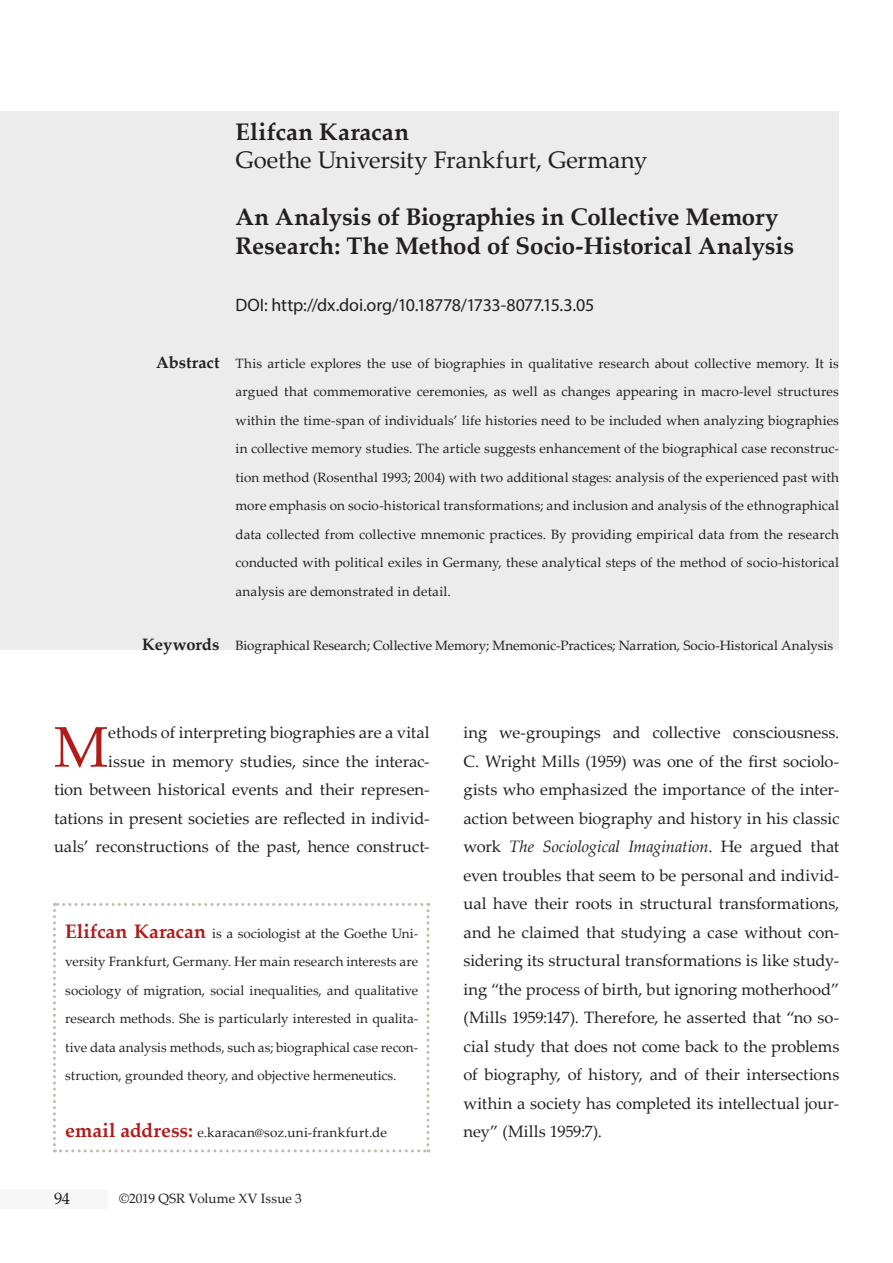
<style>
.page{position:relative;width:893px;height:1263px;background:#fff}
.page>*{position:absolute;margin:0;border:0;box-sizing:border-box;transform-origin:0 0}
.t1{font:57.45px "Palatino Linotype";color:#b11b1a}
.Normalny{font:700 24px/28.5px "Palatino Linotype";color:#231f20}
.Normalny-2{font:24px "Palatino Linotype";letter-spacing:-.005em;color:#231f20}
.Normalny-3{font:18px "Myriad Pro";letter-spacing:-.015em;color:#231f20}
.t2{font:16.5px/28.5px "Palatino Linotype";color:#231f20;text-align:justify}
.t3{font:700 16.5px "Palatino Linotype";color:#231f20}
.Normalny-4{font:13.5px/28.5px "Palatino Linotype";letter-spacing:.005em;color:#231f20;text-align:justify}
.Normalny-5{font:13.5px/28.5px "Palatino Linotype";color:#222;text-align:justify}
.s1{font-weight:700;font-size:19.5px;color:#b11b1a}
.s2{font-style:italic}
</style>
<div class="page">
<div style="left:0;top:1189px;width:108px;height:20px;background:#f7f7f7"></div>
<div style="left:0;top:111px;width:838px;height:539px;background:#ececec"></div>
<svg style="left:53px;top:903px;width:376px;height:249px"></svg>
<p class="Normalny" style="left:235px;top:116px;width:175px">Elifcan Karacan</p>
<p class="Normalny-2" style="left:235px;top:143px;width:413px">Goethe University Frankfurt, Germany</p>
<p class="Normalny" style="left:235px;top:202px;width:560px">An Analysis of Biographies in Collective Memory<br>Research: The Method of Socio-Historical Analysis</p>
<p class="Normalny-3" style="left:235px;top:293px;width:360px">DOI: http://dx.doi.org/10.18778/1733-8077.15.3.05</p>
<p class="t3" style="left:156px;top:350px;width:65px">Abstract</p>
<p class="t3" style="left:142px;top:632px;width:79px">Keywords</p>
<p class="Normalny-4" style="left:235px;top:348px;width:605px">This article explores the use of biographies in qualitative research about collective memory. It is argued that commemorative ceremonies, as well as changes appearing in macro-level structures within the time-span of individuals’ life histories need to be included when analyzing biographies in collective memory studies. The article suggests enhancement of the biographical case reconstruc&shy;tion method (Rosenthal 1993; 2004) with two additional stages: analysis of the experienced past with more emphasis on socio-historical transformations; and inclusion and analysis of the ethnographical data collected from collective mnemonic practices. By providing empirical data from the research conducted with political exiles in Germany, these analytical steps of the method of socio-historical analysis are demonstrated in detail.</p>
<p class="Normalny-4" style="left:235px;top:630px;width:599px">Biographical Research; Collective Memory; Mnemonic-Practices; Narration, Socio-Historical Analysis</p>
<p class="t2" style="left:54px;top:717px;width:377px;text-align:right">ethods of interpreting biographies are a vital<br>issue in memory studies, since the interac-<br>tion between historical events and their represen&shy;tations in present societies are reflected in individ&shy;uals’ reconstructions of the past, hence construct-</p>
<p class="t1" style="left:54px;top:706px;width:56px">M</p>
<p class="Normalny-5" style="left:65px;top:918px;width:354px"><span class="s1">Elifcan Karacan</span> is a sociologist at the Goethe Uni&shy;versity Frankfurt, Germany. Her main research interests are sociology of migration, social inequalities, and qualitative research methods. She is particularly interested in qualita&shy;tive data analysis methods, such as; biographical case recon&shy;struction, grounded theory, and objective hermeneutics.</p>
<p class="Normalny-4" style="left:65px;top:1118px;width:323px"><span class="s1">email address:</span> e.karacan@soz.uni-frankfurt.de</p>
<p class="t2" style="left:54px;top:1183px;width:18px">94</p>
<p class="Normalny-4" style="left:119px;top:1183px;width:184px">©2019 QSR Volume XV Issue 3</p>
<p class="t2" style="left:463px;top:717px;width:377px">ing we-groupings and collective consciousness.<br>C. Wright Mills (1959) was one of the first sociolo&shy;gists who emphasized the importance of the inter&shy;action between biography and history in his classic work <span class="s2">The Sociological Imagination</span>. He argued that even troubles that seem to be personal and individ&shy;ual have their roots in structural transformations, and he claimed that studying a case without con&shy;sidering its structural transformations is like study&shy;ing “the process of birth, but ignoring motherhood” (Mills 1959:147). Therefore, he asserted that “no so&shy;cial study that does not come back to the problems of biography, of history, and of their intersections within a society has completed its intellectual jour&shy;ney” (Mills 1959:7).</p>
</div>
